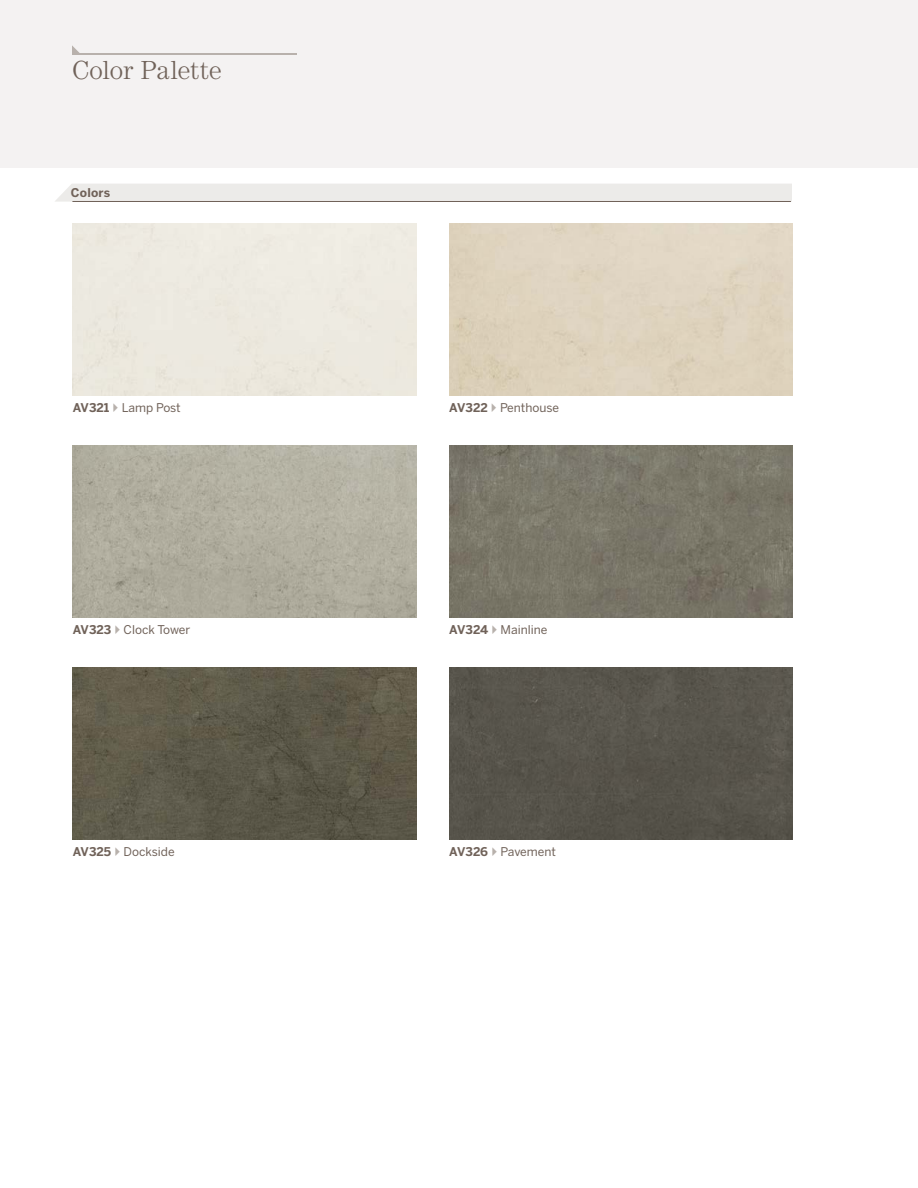
<style>
.page{position:relative;width:918px;height:1188px;background:#fff}
.page>*{position:absolute;margin:0;border:0;box-sizing:border-box;transform-origin:0 0}
.t1{font:300 27px "Century EF";letter-spacing:-.015em;color:#706259}
.t2{font:12px "Benton Sans";color:#706259}
.t3{font:700 12px "Benton Sans";letter-spacing:.015em;color:#706259}
.s1{font-weight:700}
</style>
<div class="page">
<div style="left:0;top:0;width:918px;height:168px;background:#f4f2f2"></div>
<hr style="left:72px;top:53px;width:224px;height:1px;background:#b8b1ac">
<svg style="left:72px;top:45px;width:8px;height:8px"></svg>
<img style="left:449px;top:446px;width:344px;height:172px">
<div style="left:449px;top:668px;width:344px;height:172px;background:#57544b"></div>
<img style="left:73px;top:446px;width:343px;height:172px">
<img style="left:73px;top:668px;width:343px;height:172px">
<div style="left:55px;top:184px;width:737px;height:18px;background:#ecebe9"></div>
<hr style="left:72px;top:201px;width:719px;height:1px;background:#706259">
<h1 class="t1" style="left:72px;top:55px;width:152px">Color Palette</h1>
<p class="t3" style="left:71px;top:186px;width:41px">Colors</p>
<p class="t2" style="left:73px;top:400px;width:109px"><span class="s1">AV321</span> Lamp Post</p>
<p class="t2" style="left:449px;top:400px;width:111px"><span class="s1">AV322</span> Penthouse</p>
<p class="t2" style="left:73px;top:622px;width:119px"><span class="s1">AV323</span> Clock Tower</p>
<p class="t2" style="left:73px;top:844px;width:103px"><span class="s1">AV325</span> Dockside</p>
<p class="t2" style="left:449px;top:622px;width:100px"><span class="s1">AV324</span> Mainline</p>
<p class="t2" style="left:449px;top:844px;width:108px"><span class="s1">AV326</span> Pavement</p>
</div>
